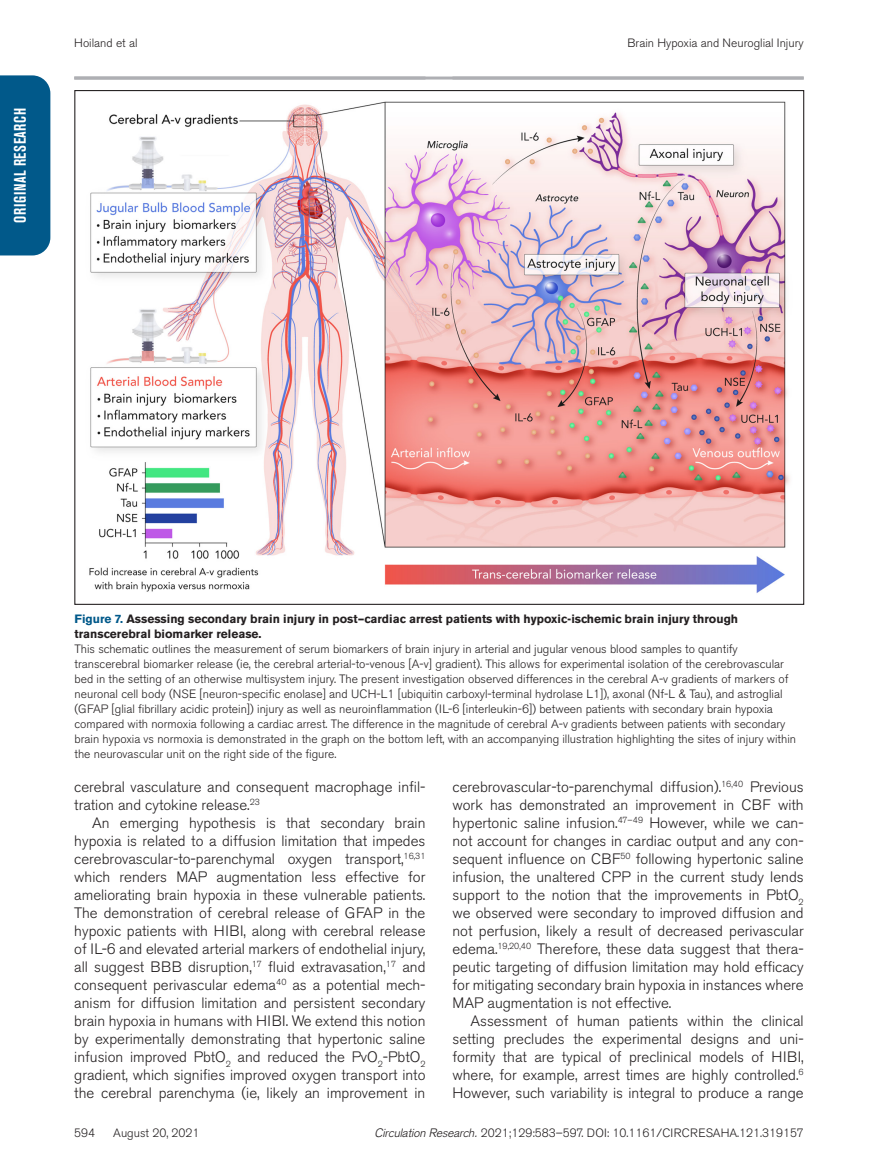
<style>
.page{position:relative;width:878px;height:1175px;background:#fff}
.page>*{position:absolute;margin:0;border:0;box-sizing:border-box;transform-origin:0 0}
.t1{font:700 condensed 16.5px "Akzidenz Grotesk BE";color:#fff;scale:.9 1}
.t2{font:300 15px/18px "Akzidenz Grotesk BE";color:#231f20;text-align:justify}
.t3{font:300 12px/15px "Akzidenz Grotesk BE";color:#231f20}
.t4{font:700 12px/15px "Akzidenz Grotesk BE";color:#231f20}
.s1{color:#01598a}
.s2{font-family:"Akzidenz Grotesk";font-style:italic}
</style>
<div class="page">
<div style="left:0;top:75px;width:50px;height:180px;background:#01598a"></div>
<hr style="left:74px;top:76px;width:729px;height:4px;background:#b9babe">
<svg style="left:74px;top:90px;width:730px;height:515px"></svg>
<p class="t1" style="left:11px;top:223px;width:127px;rotate:-90deg">Original Research</p>
<p class="t3" style="left:74px;top:36px;width:65px">Hoiland et al</p>
<p class="t3" style="left:627px;top:36px;width:178px">Brain Hypoxia and Neuroglial Injury</p>
<p class="t4" style="left:75px;top:611px;width:665px"><span class="s1">Figure 7.</span> Assessing secondary brain injury in post–cardiac arrest patients with hypoxic-ischemic brain injury through transcerebral biomarker release.</p>
<p class="t3" style="left:75px;top:641px;width:723px">This schematic outlines the measurement of serum biomarkers of brain injury in arterial and jugular venous blood samples to quantify transcerebral biomarker release (ie, the cerebral arterial-to-venous [A-v] gradient). This allows for experimental isolation of the cerebrovascular bed in the setting of an otherwise multisystem injury. The present investigation observed differences in the cerebral A-v gradients of markers of neuronal cell body (NSE [neuron-specific enolase] and UCH-L1 [ubiquitin carboxyl-terminal hydrolase L1]), axonal (Nf-L &amp; Tau), and astroglial (GFAP [glial fibrillary acidic protein]) injury as well as neuroinflammation (IL-6 [interleukin-6]) between patients with secondary brain hypoxia compared with normoxia following a cardiac arrest. The difference in the magnitude of cerebral A-v gradients between patients with secondary brain hypoxia vs normoxia is demonstrated in the graph on the bottom left, with an accompanying illustration highlighting the sites of injury within the neurovascular unit on the right side of the figure.</p>
<p class="t2" style="left:74px;top:777px;width:352px">cerebral vasculature and consequent macrophage infil&shy;tration and cytokine release.<sup>23</sup></p>
<p class="t2" style="left:74px;top:813px;width:353px;text-indent:18px">An emerging hypothesis is that secondary brain hypoxia is related to a diffusion limitation that impedes cerebrovascular-to-parenchymal oxygen transport,<sup>16,31 </sup>which renders MAP augmentation less effective for ameliorating brain hypoxia in these vulnerable patients.<br>The demonstration of cerebral release of GFAP in the hypoxic patients with HIBI, along with cerebral release of IL-6 and elevated arterial markers of endothelial injury, all suggest BBB disruption,<sup>17</sup> fluid extravasation,<sup>17</sup> and consequent perivascular edema<sup>40</sup> as a potential mech&shy;anism for diffusion limitation and persistent secondary brain hypoxia in humans with HIBI. We extend this notion by experimentally demonstrating that hypertonic saline infusion improved PbtO<sub>2</sub> and reduced the PvO<sub>2</sub>-PbtO<sub>2 </sub>gradient, which signifies improved oxygen transport into the cerebral parenchyma (ie, likely an improvement in</p>
<p class="t2" style="left:452px;top:777px;width:353px">cerebrovascular-to-parenchymal diffusion).<sup>16,40</sup> Previous work has demonstrated an improvement in CBF with hypertonic saline infusion.<sup>47–49</sup> However, while we can&shy;not account for changes in cardiac output and any con&shy;sequent influence on CBF<sup>50</sup> following hypertonic saline infusion, the unaltered CPP in the current study lends support to the notion that the improvements in PbtO<sub>2 </sub>we observed were secondary to improved diffusion and not perfusion, likely a result of decreased perivascular edema.<sup>19,20,40</sup> Therefore, these data suggest that thera&shy;peutic targeting of diffusion limitation may hold efficacy for mitigating secondary brain hypoxia in instances where MAP augmentation is not effective.</p>
<p class="t2" style="left:452px;top:1011px;width:353px;text-indent:18px">Assessment of human patients within the clinical setting precludes the experimental designs and uni&shy;formity that are typical of preclinical models of HIBI, where, for example, arrest times are highly controlled.<sup>6<br></sup>However, such variability is integral to produce a range</p>
<p class="t3" style="left:74px;top:1125px;width:22px">594</p>
<p class="t3" style="left:113px;top:1125px;width:88px">August 20, 2021</p>
<p class="t3" style="left:374px;top:1125px;width:430px"><span class="s2">Circulation Research.</span> 2021;129:583–597. DOI: 10.1161/CIRCRESAHA.121.319157</p>
</div>
